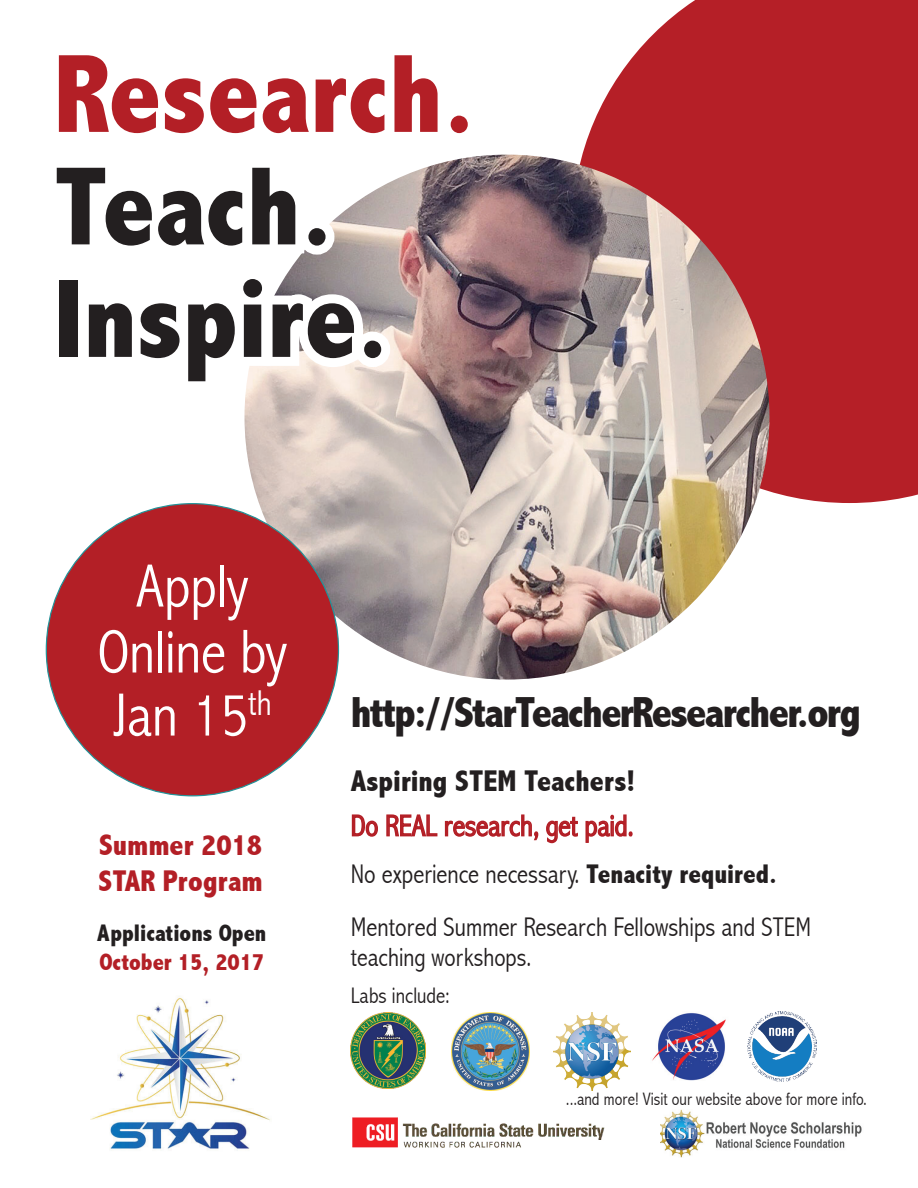
<style>
.page{position:relative;width:918px;height:1188px;background:#fff}
.page>*{position:absolute;margin:0;border:0;box-sizing:border-box;transform-origin:0 0}
.t1{font:800 condensed 112.5px/112.5px "Abadi";color:#231f20}
.t2{font:800 condensed 112.5px "Abadi";color:#b31f26}
.t3{font:300 condensed 61.65px/64.5px "Abadi";color:#fff;text-align:center}
.t4{font:800 condensed 43.5px "Abadi";letter-spacing:-.04em;color:#231f20}
.t5{font:300 condensed 30px "Abadi";color:#b31f26}
.t6{font:800 condensed 30px/36px "Abadi";color:#b31f26}
.t7{font:800 condensed 30px "Abadi";color:#231f20}
.t8{font:300 condensed 27px/53.2px "Abadi";color:#231f20}
.t9{font:300 condensed 26.25px "Abadi";color:#231f20}
.t10{font:800 condensed 24px "Abadi";color:#231f20}
.t11{font:800 condensed 24px "Abadi";color:#b31f26}
.t12{font:300 condensed 22.5px "Abadi";color:#231f20}
.t13{font:300 condensed 18px "Abadi";color:#231f20}
.s1{font-weight:800}
</style>
<div class="page">
<svg style="left:572px;top:0;width:346px;height:503px;background:#ba2f36"></svg>
<img style="left:244px;top:155px;width:525px;height:525px;border-radius:262px">
<svg style="left:245px;top:175px;width:161px;height:224px"></svg>
<img style="left:352px;top:1117px;width:253px;height:31px">
<img style="left:660px;top:1110px;width:202px;height:48px">
<img style="left:90px;top:997px;width:180px;height:154px">
<img style="left:351px;top:1013px;width:75px;height:75px">
<img style="left:451px;top:1012px;width:78px;height:79px">
<img style="left:747px;top:1012px;width:70px;height:70px">
<img style="left:652px;top:1013px;width:74px;height:68px">
<svg style="left:351px;top:814px;width:27px;height:23px"></svg>
<svg style="left:386px;top:814px;width:52px;height:23px"></svg>
<svg style="left:444px;top:814px;width:95px;height:27px"></svg>
<svg style="left:546px;top:816px;width:32px;height:28px"></svg>
<svg style="left:585px;top:814px;width:48px;height:29px"></svg>
<div style="left:46px;top:504px;width:292px;height:292px;background:#b31f26;border-radius:50%"></div>
<img style="left:553px;top:1013px;width:78px;height:77px">
<h1 class="t2" style="left:54px;top:29px;width:423px">Research.</h1>
<h1 class="t1" style="left:54px;top:151px;width:337px">Teach.<br>Inspire.</h1>
<h2 class="t3" style="left:98px;top:554px;width:191px">Apply<br>Online by<br>Jan 15<sup>th</sup></h2>
<p class="t6" style="left:99px;top:827px;width:166px">Summer 2018<br>STAR Program</p>
<p class="t10" style="left:97px;top:920px;width:171px">Applications Open</p>
<p class="t11" style="left:99px;top:948px;width:166px">October 15, 2017</p>
<h3 class="t4" style="left:351px;top:687px;width:512px">http://StarTeacherResearcher.org</h3>
<p class="t7" style="left:351px;top:763px;width:286px">Aspiring STEM Teachers!</p>
<p class="t5" style="left:351px;top:808px;width:284px">Do REAL research, get paid.</p>
<p class="t8" style="left:351px;top:847px;width:462px">No experience necessary. <span class="s1">Tenacity required.<br></span>Mentored Summer Research Fellowships and STEM</p>
<p class="t9" style="left:351px;top:942px;width:182px">teaching workshops.</p>
<p class="t12" style="left:351px;top:982px;width:101px">Labs include:</p>
<p class="t13" style="left:566px;top:1089px;width:302px">...and more! Visit our website above for more info.</p>
</div>
